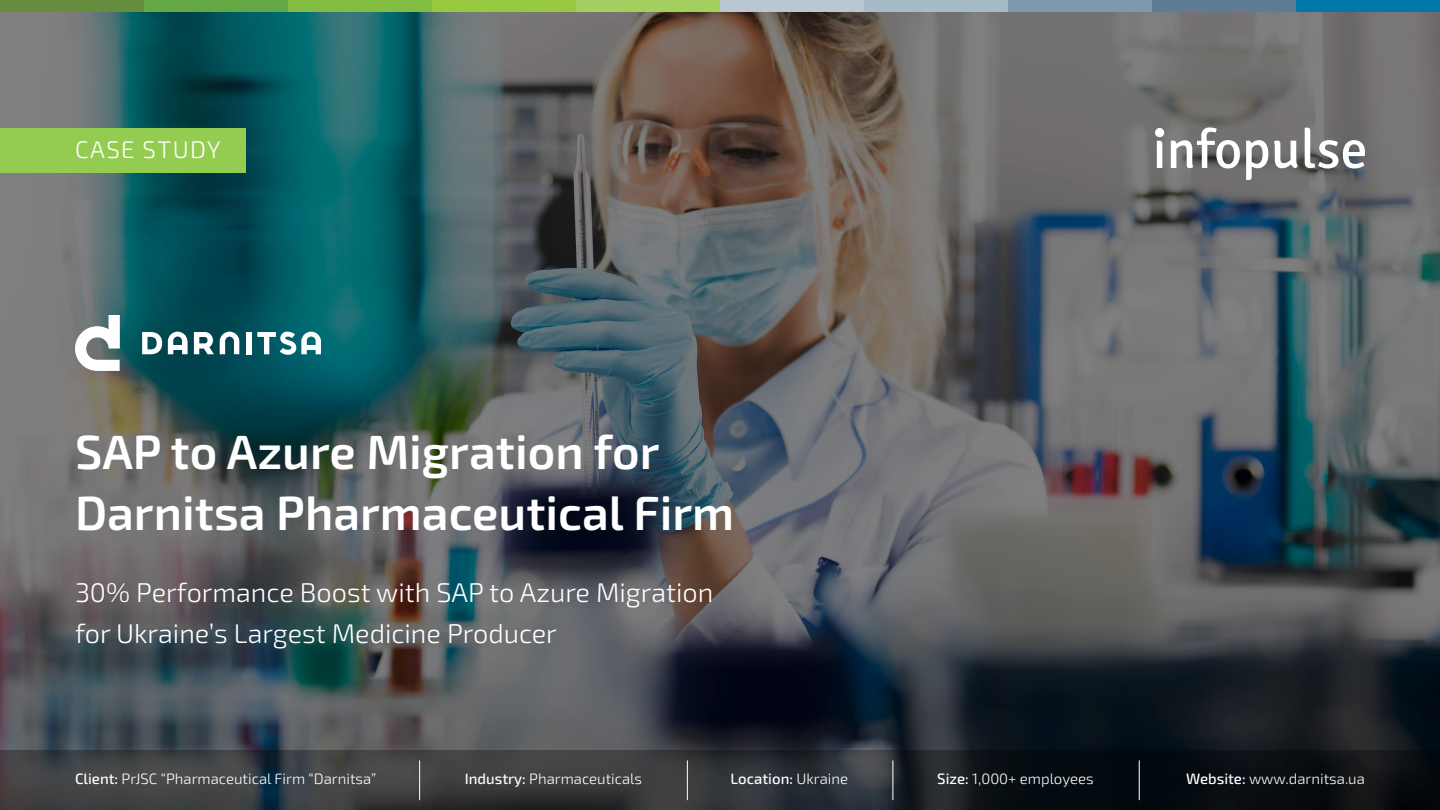
<style>
.page{position:relative;width:1440px;height:810px;background:#fff}
.page>*{position:absolute;margin:0;border:0;box-sizing:border-box;transform-origin:0 0}
.t1{font:600 48px/61.5px "Exo 2.0";color:#fff}
.t2{font:300 27px/40.5px "Exo 2.0";color:#fff}
.t3{font:300 24px "Exo 2.0";letter-spacing:.06em;color:#fff}
.t4{font:300 15px "Exo 2.0";color:#fff}
.t5{font:500 15px "Exo 2.0";color:#fff}
.s1{font-weight:500}
.s2{font-weight:300}
</style>
<div class="page">
<div style="left:1152px;top:0;width:288px;height:12px;background:#0078ab"></div>
<div style="left:1008px;top:0;width:288px;height:12px;background:#5e7d94"></div>
<div style="left:864px;top:0;width:288px;height:12px;background:#7d99ab"></div>
<div style="left:720px;top:0;width:288px;height:12px;background:#a6bac7"></div>
<div style="left:576px;top:0;width:288px;height:12px;background:#b8c7d1"></div>
<div style="left:432px;top:0;width:288px;height:12px;background:#a3cf5e"></div>
<div style="left:288px;top:0;width:288px;height:12px;background:#96c93d"></div>
<div style="left:144px;top:0;width:288px;height:12px;background:#82bd42"></div>
<div style="left:0;top:0;width:288px;height:12px;background:#63a845"></div>
<div style="left:0;top:0;width:144px;height:12px;background:#668c3d"></div>
<img style="left:0;top:12px;width:1440px;height:738px">
<div style="left:0;top:128px;width:246px;height:44px;background:#94cc52"></div>
<div style="left:1155px;top:128px;width:9px;height:9px;background:#fff;border-radius:50%"></div>
<svg style="left:1157px;top:141px;width:5px;height:27px"></svg>
<svg style="left:1246px;top:140px;width:22px;height:40px"></svg>
<svg style="left:1274px;top:141px;width:24px;height:27px"></svg>
<svg style="left:1305px;top:128px;width:60px;height:41px"></svg>
<svg style="left:1171px;top:127px;width:69px;height:42px"></svg>
<svg style="left:0;top:750px;width:1440px;height:60px;background:#282b2e"></svg>
<hr style="left:1139px;top:760px;width:1px;height:40px;background:#fff">
<hr style="left:892px;top:760px;width:1px;height:40px;background:#fff">
<hr style="left:419px;top:760px;width:1px;height:40px;background:#fff">
<hr style="left:687px;top:760px;width:1px;height:40px;background:#fff">
<svg style="left:75px;top:315px;width:45px;height:56px"></svg>
<div style="left:246px;top:332px;width:5px;height:22px;background:#fff"></div>
<svg style="left:257px;top:331px;width:64px;height:24px"></svg>
<svg style="left:220px;top:332px;width:19px;height:22px"></svg>
<svg style="left:194px;top:332px;width:20px;height:22px"></svg>
<svg style="left:168px;top:332px;width:20px;height:22px"></svg>
<svg style="left:142px;top:332px;width:20px;height:22px"></svg>
<h3 class="t3" style="left:75px;top:136px;width:147px">CASE STUDY</h3>
<h1 class="t1" style="left:75px;top:422px;width:661px">SAP to Azure Migration for<br>Darnitsa Pharmaceutical Firm</h1>
<h2 class="t2" style="left:75px;top:573px;width:640px">30% Performance Boost with SAP to Azure Migration for Ukraine’s Largest Medicine Producer</h2>
<p class="t4" style="left:75px;top:770px;width:303px"><span class="s1">Client:</span> PrJSC “Pharmaceutical Firm “Darnitsa”</p>
<p class="t4" style="left:465px;top:770px;width:179px"><span class="s1">Industry:</span> Pharmaceuticals</p>
<p class="t5" style="left:731px;top:770px;width:119px">Location: <span class="s2">Ukraine</span></p>
<p class="t4" style="left:937px;top:770px;width:158px"><span class="s1">Size:</span> 1,000+ employees</p>
<p class="t4" style="left:1186px;top:770px;width:180px"><span class="s1">Website:</span> www.darnitsa.ua</p>
</div>
